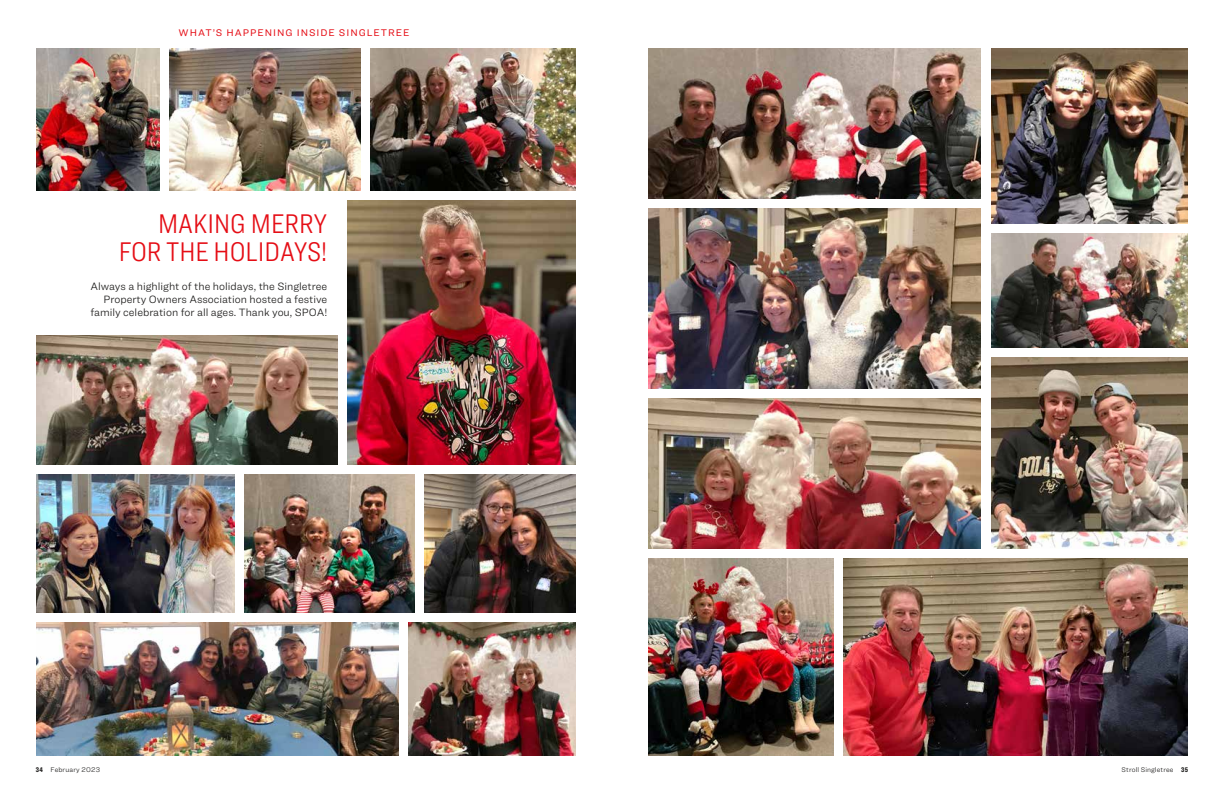
<style>
.page{position:relative;width:1224px;height:792px;background:#fff}
.page>*{position:absolute;margin:0;border:0;box-sizing:border-box;transform-origin:0 0}
.t1{font:300 28px/28px "Ringside Condensed";color:#e50d15;text-align:right}
.t2{font:300 11px/13px "Ringside";color:#1c1b1a;text-align:right}
.t3{font:10px "Ringside";letter-spacing:.1em;color:#e50d15}
.t4{font:300 7px "Ringside";letter-spacing:.015em;color:#1c1b1a}
.s1{font-family:"Ringside Compressed";font-weight:900}
</style>
<div class="page">
<img style="left:844px;top:558px;width:344px;height:198px">
<img style="left:36px;top:475px;width:198px;height:137px">
<img style="left:409px;top:622px;width:167px;height:134px">
<img style="left:36px;top:622px;width:363px;height:134px">
<img style="left:371px;top:48px;width:205px;height:142px">
<img style="left:648px;top:558px;width:186px;height:198px">
<img style="left:347px;top:200px;width:229px;height:265px">
<img style="left:169px;top:49px;width:192px;height:141px">
<img style="left:244px;top:475px;width:171px;height:137px">
<img style="left:36px;top:48px;width:123px;height:142px">
<img style="left:425px;top:475px;width:151px;height:137px">
<img style="left:36px;top:336px;width:301px;height:129px">
<img style="left:648px;top:49px;width:333px;height:149px">
<img style="left:648px;top:208px;width:333px;height:180px">
<img style="left:648px;top:398px;width:333px;height:150px">
<img style="left:991px;top:49px;width:197px;height:174px">
<img style="left:991px;top:233px;width:197px;height:114px">
<img style="left:991px;top:357px;width:197px;height:191px">
<p class="t3" style="left:179px;top:25px;width:232px">WHAT’S HAPPENING INSIDE SINGLETREE</p>
<h1 class="t1" style="left:119px;top:209px;width:210px">MAKING MERRY<br>FOR THE HOLIDAYS!</h1>
<p class="t2" style="left:90px;top:279px;width:238px">Always a highlight of the holidays, the Singletree<br>Property Owners Association hosted a festive family celebration for all ages. Thank you, SPOA!</p>
<p class="t4" style="left:36px;top:764px;width:66px"><span class="s1">34</span> February 2023</p>
<p class="t4" style="left:1122px;top:764px;width:68px">Stroll Singletree <span class="s1">35</span></p>
</div>
